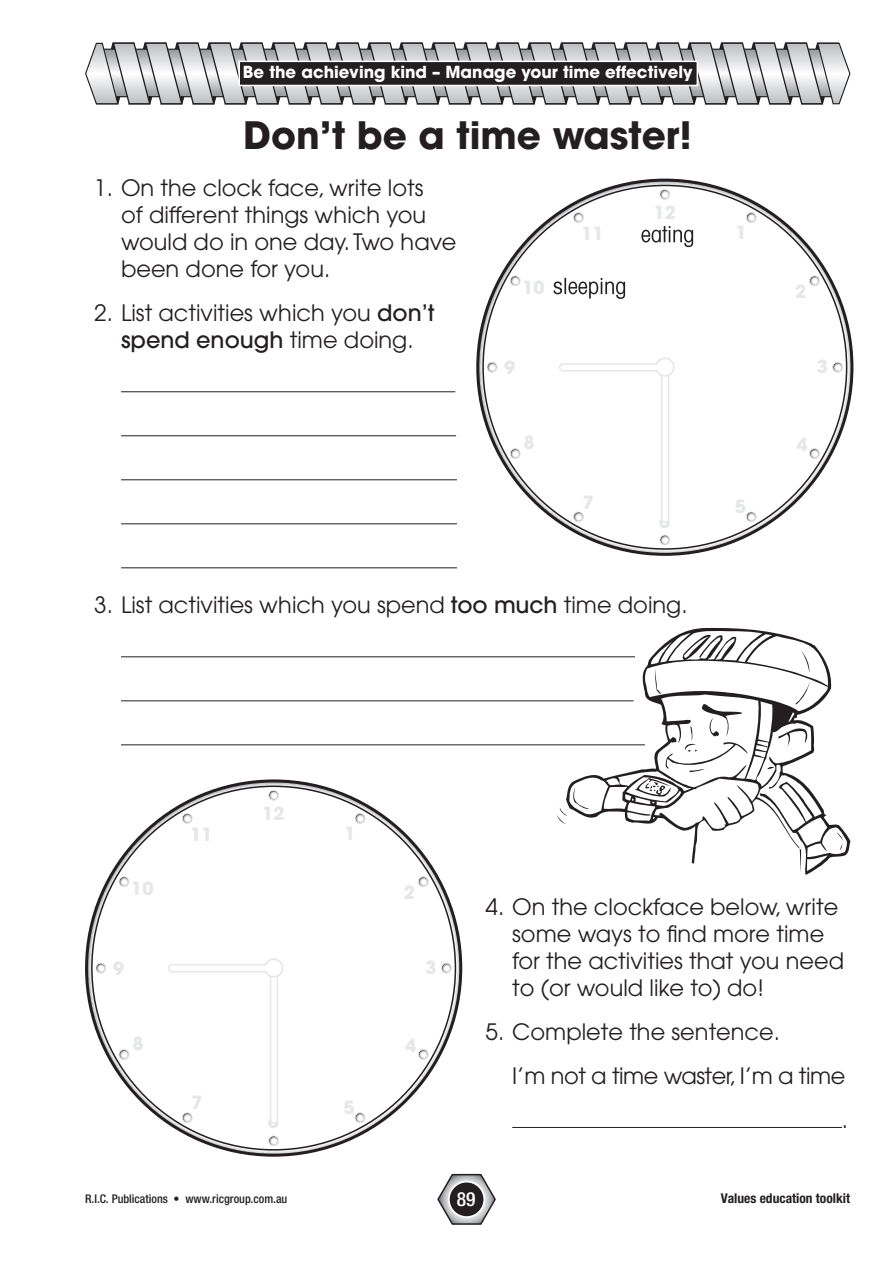
<style>
.page{position:relative;width:893px;height:1263px;background:#fff}
.page>*{position:absolute;margin:0;border:0;box-sizing:border-box;transform-origin:0 0}
.t1{font:700 37.5px "Avant Garde";color:#231f20}
.t2{font:22.5px/27px "Avant Garde";color:#231f20}
.t3{font:22.5px "Avant Garde";letter-spacing:-.02em;color:#231f20}
.t4{font:500 condensed 19.5px "Helvetica Neue";color:#fff}
.t5{font:700 18px "Avant Garde";color:#e6e7e9}
.t6{font:700 16.5px "Avant Garde";color:#fff}
.t7{font:700 condensed 13.5px "Helvetica Neue";color:#231f20}
.t8{font:500 condensed 12px "Helvetica Neue";color:#231f20}
.s1{font-weight:500}
</style>
<div class="page">
<svg style="left:437px;top:1174px;width:59px;height:51px"></svg>
<div style="left:449px;top:1181px;width:35px;height:36px;background:#231f20;border-radius:50%"></div>
<div style="left:448px;top:1181px;width:37px;height:37px;border:2px solid #fff;border-radius:50%"></div>
<svg style="left:85px;top:42px;width:766px;height:63px"></svg>
<div style="left:239px;top:61px;width:458px;height:24px;background:#231f20"></div>
<div style="left:238px;top:61px;width:460px;height:25px;border:2px solid #fff"></div>
<hr style="left:121px;top:391px;width:334px;height:1px;background:#231f20">
<hr style="left:121px;top:435px;width:335px;height:1px;background:#231f20">
<hr style="left:121px;top:479px;width:336px;height:1px;background:#231f20">
<hr style="left:121px;top:523px;width:336px;height:1px;background:#231f20">
<hr style="left:121px;top:567px;width:336px;height:1px;background:#231f20">
<svg style="left:478px;top:180px;width:374px;height:374px;background:#929193"></svg>
<div style="left:483px;top:185px;width:364px;height:364px;background:#fff;border-radius:50%"></div>
<svg style="left:660px;top:189px;width:10px;height:10px"></svg>
<div style="left:660px;top:189px;width:10px;height:11px;border:1px solid #e6e7e9;border-radius:50%"></div>
<svg style="left:572px;top:211px;width:12px;height:12px"></svg>
<svg style="left:510px;top:275px;width:11px;height:11px"></svg>
<svg style="left:487px;top:362px;width:10px;height:10px"></svg>
<div style="left:487px;top:362px;width:10px;height:10px;border:1px solid #e6e7e9;border-radius:50%"></div>
<svg style="left:509px;top:448px;width:12px;height:12px"></svg>
<svg style="left:661px;top:535px;width:9px;height:10px"></svg>
<div style="left:659px;top:535px;width:11px;height:10px;border:1px solid #e6e7e9;border-radius:50%"></div>
<svg style="left:746px;top:511px;width:12px;height:12px"></svg>
<svg style="left:809px;top:448px;width:11px;height:11px"></svg>
<svg style="left:833px;top:362px;width:10px;height:10px"></svg>
<div style="left:832px;top:362px;width:11px;height:10px;border:1px solid #e6e7e9;border-radius:50%"></div>
<svg style="left:809px;top:274px;width:12px;height:12px"></svg>
<svg style="left:746px;top:212px;width:11px;height:11px"></svg>
<svg style="left:558px;top:357px;width:117px;height:167px"></svg>
<hr style="left:121px;top:656px;width:514px;height:1px;background:#231f20">
<hr style="left:121px;top:700px;width:513px;height:1px;background:#231f20">
<hr style="left:121px;top:744px;width:524px;height:1px;background:#231f20">
<hr style="left:512px;top:1127px;width:330px;height:1px;background:#231f20">
<svg style="left:87px;top:781px;width:374px;height:374px;background:#8d8c8d"></svg>
<div style="left:92px;top:786px;width:363px;height:364px;background:#fff;border-radius:50%"></div>
<svg style="left:269px;top:791px;width:10px;height:9px"></svg>
<div style="left:268px;top:790px;width:11px;height:10px;border:1px solid #e6e7e9;border-radius:50%"></div>
<svg style="left:181px;top:812px;width:12px;height:12px"></svg>
<svg style="left:119px;top:876px;width:11px;height:11px"></svg>
<svg style="left:96px;top:963px;width:10px;height:10px"></svg>
<div style="left:96px;top:963px;width:10px;height:10px;border:1px solid #e6e7e9;border-radius:50%"></div>
<svg style="left:117px;top:1049px;width:13px;height:12px"></svg>
<svg style="left:270px;top:1137px;width:8px;height:9px"></svg>
<div style="left:268px;top:1135px;width:11px;height:11px;border:1px solid #e6e7e9;border-radius:50%"></div>
<svg style="left:355px;top:1112px;width:12px;height:12px"></svg>
<svg style="left:418px;top:1049px;width:11px;height:11px"></svg>
<svg style="left:442px;top:963px;width:9px;height:10px"></svg>
<div style="left:441px;top:963px;width:11px;height:10px;border:1px solid #e6e7e9;border-radius:50%"></div>
<svg style="left:418px;top:875px;width:12px;height:12px"></svg>
<svg style="left:355px;top:812px;width:11px;height:12px"></svg>
<svg style="left:167px;top:958px;width:116px;height:167px"></svg>
<svg style="left:553px;top:278px;width:72px;height:21px"></svg>
<svg style="left:641px;top:226px;width:52px;height:21px"></svg>
<svg style="left:557px;top:630px;width:290px;height:241px"></svg>
<p class="t6" style="left:243px;top:66px;width:451px">Be the achieving kind – Manage your time effectively</p>
<p class="t1" style="left:243px;top:121px;width:450px">Don’t be a time waster!</p>
<p class="t2" style="left:121px;top:176px;width:337px;text-indent:-27px">1. On the clock face, write lots<br>of different things which you would do in one day. Two have been done for you.</p>
<p class="t2" style="left:94px;top:301px;width:342px;text-align:center">2. List activities which you <span class="s1">don’t spend enough</span> time doing.</p>
<p class="t5" style="left:522px;top:281px;width:24px">10</p>
<p class="t5" style="left:504px;top:361px;width:13px">9</p>
<p class="t5" style="left:524px;top:436px;width:13px">8</p>
<p class="t5" style="left:582px;top:227px;width:24px">11</p>
<p class="t5" style="left:583px;top:495px;width:13px">7</p>
<p class="t5" style="left:654px;top:206px;width:24px">12</p>
<p class="t5" style="left:659px;top:514px;width:13px">6</p>
<p class="t2" style="left:94px;top:593px;width:595px">3. List activities which you spend <span class="s1">too much</span> time doing.</p>
<p class="t5" style="left:736px;top:226px;width:13px">1</p>
<p class="t5" style="left:735px;top:500px;width:13px">5</p>
<p class="t5" style="left:795px;top:285px;width:13px">2</p>
<p class="t5" style="left:817px;top:360px;width:13px">3</p>
<p class="t5" style="left:796px;top:438px;width:13px">4</p>
<p class="t5" style="left:190px;top:828px;width:24px">11</p>
<p class="t5" style="left:263px;top:807px;width:24px">12</p>
<p class="t5" style="left:345px;top:826px;width:13px">1</p>
<p class="t5" style="left:131px;top:882px;width:24px">10</p>
<p class="t5" style="left:113px;top:961px;width:13px">9</p>
<p class="t5" style="left:132px;top:1037px;width:13px">8</p>
<p class="t5" style="left:192px;top:1096px;width:13px">7</p>
<p class="t5" style="left:268px;top:1115px;width:13px">6</p>
<p class="t5" style="left:343px;top:1101px;width:13px">5</p>
<p class="t5" style="left:404px;top:885px;width:13px">2</p>
<p class="t5" style="left:425px;top:961px;width:13px">3</p>
<p class="t5" style="left:405px;top:1039px;width:13px">4</p>
<p class="t2" style="left:512px;top:895px;width:333px;text-indent:-27px">4. On the clockface below, write some ways to find more time for the activities that you need to (or would like to) do!</p>
<p class="t2" style="left:485px;top:1020px;width:296px">5. Complete the sentence.</p>
<p class="t3" style="left:512px;top:1067px;width:335px">I’m not a time waster, I’m a time</p>
<p class="t2" style="left:842px;top:1108px;width:8px">.</p>
<p class="t8" style="left:85px;top:1194px;width:204px">R.I.C. Publications • www.ricgroup.com.au</p>
<p class="t4" style="left:457px;top:1192px;width:20px">89</p>
<p class="t7" style="left:721px;top:1193px;width:131px">Values education toolkit</p>
</div>
